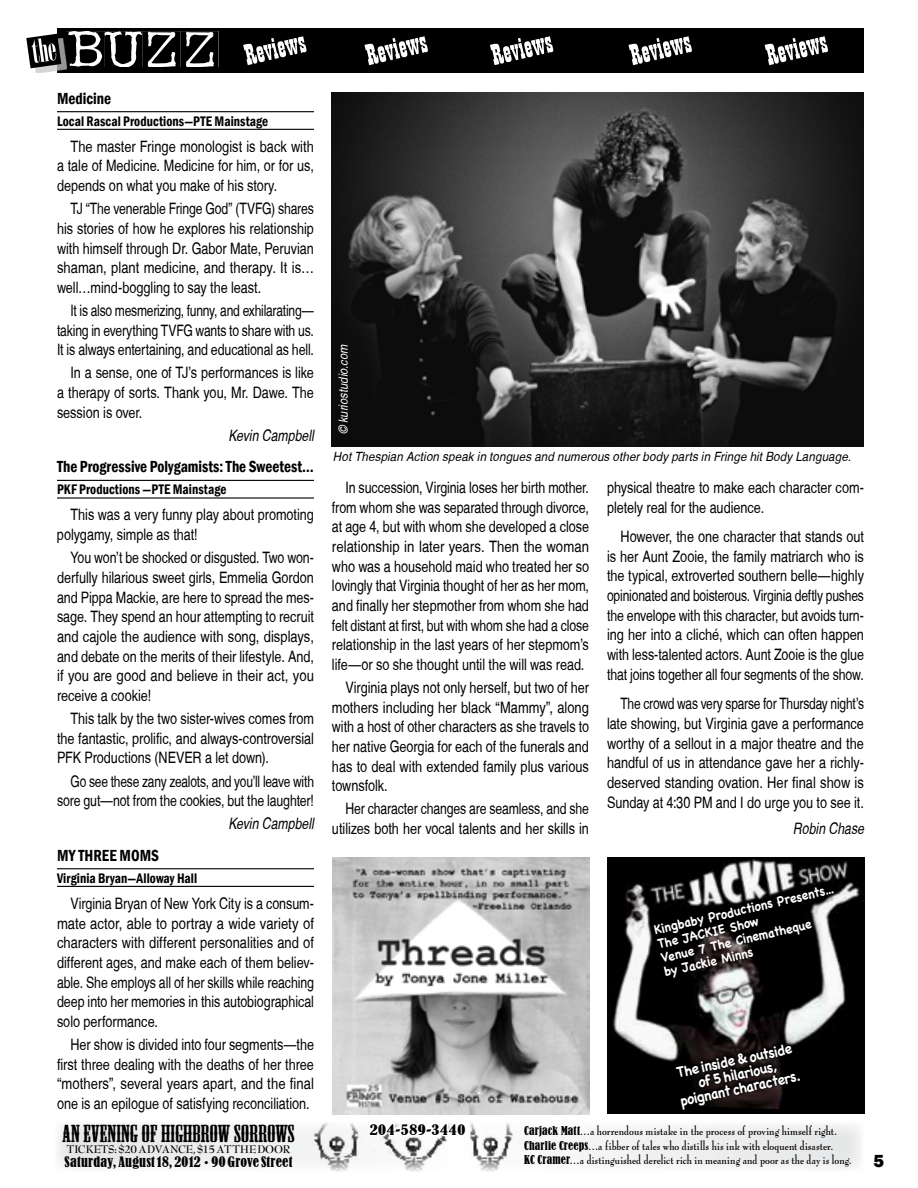
<style>
.page{position:relative;width:918px;height:1188px;background:#fff}
.page>*{position:absolute;margin:0;border:0;box-sizing:border-box;transform-origin:0 0}
.t1{font:22.95px "Mesquite Std";letter-spacing:.005em;color:#000;scale:1.3 1}
.t2{font:800 18px "Franklin Gothic";color:#000}
.t3{font:600 condensed 16.5px "Franklin Gothic";color:#000;scale:.92 1}
.t4{font:600 condensed 16.5px "Franklin Gothic";color:#000;scale:.93 1}
.t5{font:condensed 15.75px/19.6px "Helvetica";color:#000;text-align:justify}
.t6{font:condensed 15.75px/19.6px "Helvetica";color:#000;text-align:justify;scale:.96 1}
.t7{font:condensed 15.75px/19.6px "Helvetica";color:#000;text-align:justify;scale:.93 1}
.t8{font:condensed 15.75px/19.6px "Helvetica";color:#000;text-align:justify;scale:.95 1}
.t9{font:italic condensed 15.75px "Helvetica";letter-spacing:.005em;color:#000;scale:.94 1}
.t10{font:600 condensed 14.25px "Franklin Gothic";letter-spacing:.005em;color:#000;scale:.92 1}
.t11{font:700 14.25px/14.2px "Chalkboard";color:#fff;text-align:center;scale:.94 1}
.t12{font:condensed 13.5px "Bernard";letter-spacing:.02em;color:#000}
.t13{font:condensed 13.5px "Bernard";letter-spacing:.04em;color:#000;scale:1.2 1}
.t14{font:700 12.9px/14.4px "Chalkboard";color:#fff;scale:.94 1}
.t15{font:italic condensed 12.75px "Helvetica";letter-spacing:.01em;color:#000;scale:1.1 1}
.t16{font:italic condensed 12.75px "Helvetica";color:#fff;scale:1.05 1}
.t17{font:700 12px "Bernhard Modern Std";letter-spacing:-.015em;color:#000;scale:.96 1}
.t18{font:700 11.4px/14.5px "Bernhard Modern BT";letter-spacing:.01em;color:#000;scale:.9 1}
.s1{font-family:"Bernard";font-weight:400;font-stretch:condensed}
</style>
<div class="page">
<hr style="left:57px;top:111px;width:257px;height:1px;background:#000">
<hr style="left:57px;top:129px;width:257px;height:1px;background:#000">
<hr style="left:57px;top:480px;width:257px;height:1px;background:#000">
<hr style="left:57px;top:497px;width:257px;height:2px;background:#000">
<hr style="left:57px;top:868px;width:257px;height:1px;background:#000">
<hr style="left:57px;top:886px;width:257px;height:1px;background:#000">
<div style="left:57px;top:28px;width:807px;height:44px;background:#000"></div>
<div style="left:32px;top:38px;width:35px;height:35px;background:#c7c8ca;opacity:.75"></div>
<svg style="left:26px;top:31px;width:193px;height:37px"></svg>
<svg style="left:243px;top:36px;width:64px;height:29px"></svg>
<svg style="left:365px;top:36px;width:63px;height:29px"></svg>
<svg style="left:490px;top:36px;width:63px;height:29px"></svg>
<svg style="left:629px;top:36px;width:63px;height:29px"></svg>
<svg style="left:765px;top:36px;width:63px;height:29px"></svg>
<img style="left:333px;top:857px;width:257px;height:257px">
<img style="left:608px;top:857px;width:257px;height:255px">
<div style="left:672px;top:1039px;width:133px;height:74px;background:#000;opacity:.9"></div>
<div style="left:55px;top:1122px;width:808px;height:49px;background:#f1f1f2"></div>
<img style="left:310px;top:1122px;width:205px;height:50px">
<svg style="left:364px;top:1122px;width:105px;height:50px"></svg>
<img style="left:332px;top:92px;width:532px;height:355px">
<p class="t4" style="left:57px;top:87px;width:60px">Medicine</p>
<p class="t10" style="left:57px;top:111px;width:231px">Local Rascal Productions—PTE Mainstage</p>
<p class="t5" style="left:57px;top:136px;width:258px;text-indent:14px">The master Fringe monologist is back with a tale of Medicine. Medicine for him, or for us, depends on what you make of his story.</p>
<p class="t8" style="left:57px;top:199px;width:272px;text-indent:14px">TJ “The venerable Fringe God” (TVFG) shares his stories of how he explores his relationship with himself through Dr. Gabor Mate, Peruvian shaman, plant medicine, and therapy. It is… well…mind-boggling to say the least.</p>
<p class="t7" style="left:57px;top:301px;width:278px;text-indent:14px">It is also mesmerizing, funny, and exhilarating— taking in everything TVFG wants to share with us.<br>It is always entertaining, and educational as hell.</p>
<p class="t5" style="left:57px;top:363px;width:259px;text-indent:14px">In a sense, one of TJ’s performances is like a therapy of sorts. Thank you, Mr. Dawe. The session is over.</p>
<p class="t9" style="left:228px;top:426px;width:93px">Kevin Campbell</p>
<p class="t3" style="left:57px;top:456px;width:281px">The Progressive Polygamists: The Sweetest…</p>
<p class="t10" style="left:57px;top:480px;width:186px">PKF Productions —PTE Mainstage</p>
<p class="t5" style="left:57px;top:505px;width:258px;text-indent:14px">This was a very funny play about promoting polygamy, simple as that!</p>
<p class="t6" style="left:57px;top:548px;width:269px;text-indent:14px">You won’t be shocked or disgusted. Two won&shy;derfully hilarious sweet girls, Emmelia Gordon and Pippa Mackie, are here to spread the mes&shy;sage. They spend an hour attempting to recruit and cajole the audience with song, displays, and debate on the merits of their lifestyle. And, if you are good and believe in their act, you receive a cookie!</p>
<p class="t5" style="left:57px;top:709px;width:259px;text-indent:14px">This talk by the two sister-wives comes from the fantastic, prolific, and always-controversial PFK Productions (NEVER a let down).</p>
<p class="t7" style="left:57px;top:771px;width:278px;text-align:right">Go see these zany zealots, and you’ll leave with sore gut—not from the cookies, but the laughter!</p>
<p class="t9" style="left:228px;top:815px;width:93px">Kevin Campbell</p>
<p class="t4" style="left:57px;top:844px;width:111px">MY THREE MOMS</p>
<p class="t10" style="left:57px;top:869px;width:154px">Virginia Bryan—Alloway Hall</p>
<p class="t5" style="left:57px;top:893px;width:259px;text-indent:14px">Virginia Bryan of New York City is a consum&shy;mate actor, able to portray a wide variety of characters with different personalities and of different ages, and make each of them believ&shy;able. She employs all of her skills while reaching deep into her memories in this autobiographical solo performance.</p>
<p class="t5" style="left:57px;top:1035px;width:259px;text-indent:14px">Her show is divided into four segments—the first three dealing with the deaths of her three “mothers”, several years apart, and the final one is an epilogue of satisfying reconciliation.</p>
<h1 class="t1" style="left:63px;top:1121px;width:180px">AN EVENING OF HIGHBROW SORROWS</h1>
<p class="t17" style="left:67px;top:1143px;width:234px">TICKETS: $20 ADVANCE, $15 AT THE DOOR</p>
<p class="t12" style="left:64px;top:1154px;width:230px">Saturday, August 18, 2012 • 90 Grove Street</p>
<p class="t16" style="left:336px;top:434px;width:87px;rotate:-90deg">© kuriostudio.com</p>
<p class="t15" style="left:333px;top:449px;width:472px">Hot Thespian Action speak in tongues and numerous other body parts in Fringe hit Body Language.</p>
<p class="t6" style="left:332px;top:478px;width:269px;text-indent:14px">In succession, Virginia loses her birth mother. from whom she was separated through divorce, at age 4, but with whom she developed a close relationship in later years. Then the woman who was a household maid who treated her so lovingly that Virginia thought of her as her mom, and finally her stepmother from whom she had felt distant at first, but with whom she had a close relationship in the last years of her stepmom’s life—or so she thought until the will was read.</p>
<p class="t5" style="left:332px;top:677px;width:259px;text-indent:14px">Virginia plays not only herself, but two of her mothers including her black “Mammy”, along with a host of other characters as she travels to her native Georgia for each of the funerals and has to deal with extended family plus various townsfolk.</p>
<p class="t8" style="left:332px;top:799px;width:272px;text-align:right">Her character changes are seamless, and she utilizes both her vocal talents and her skills in</p>
<p class="t5" style="left:607px;top:478px;width:259px">physical theatre to make each character com&shy;pletely real for the audience.</p>
<p class="t5" style="left:607px;top:527px;width:259px;text-indent:14px">However, the one character that stands out is her Aunt Zooie, the family matriarch who is the typical, extroverted southern belle—highly opinionated and boisterous. Virginia deftly pushes the envelope with this character, but avoids turn&shy;ing her into a cliché, which can often happen with less-talented actors. Aunt Zooie is the glue that joins together all four segments of the show.</p>
<p class="t7" style="left:607px;top:694px;width:278px;text-indent:14px">The crowd was very sparse for Thursday night’s late showing, but Virginia gave a performance worthy of a sellout in a major theatre and the handful of us in attendance gave her a richly&shy;deserved standing ovation. Her final show is Sunday at 4:30 PM and I do urge you to see it.</p>
<p class="t9" style="left:793px;top:819px;width:77px">Robin Chase</p>
<p class="t14" style="left:653px;top:923px;width:197px;rotate:-13deg">Kingbaby Productions Presents…<br>The JACKIE Show<br>Venue 7 The Cinematheque<br>by Jackie Minns</p>
<p class="t13" style="left:370px;top:1122px;width:81px">204-589-3440</p>
<p class="t11" style="left:673px;top:1066px;width:132px;rotate:-12deg">The inside &amp; outside of 5 hilarious, poignant characters.</p>
<p class="t18" style="left:524px;top:1124px;width:366px"><span class="s1">Carjack Matt</span>…a horrendous mistake in the process of proving himself right.<br><span class="s1">Charlie Creeps</span>…a fibber of tales who distills his ink with eloquent disaster.<br><span class="s1">KC Cramer</span>…a distinguished derelict rich in meaning and poor as the day is long.</p>
<p class="t2" style="left:873px;top:1149px;width:12px">5</p>
</div>
